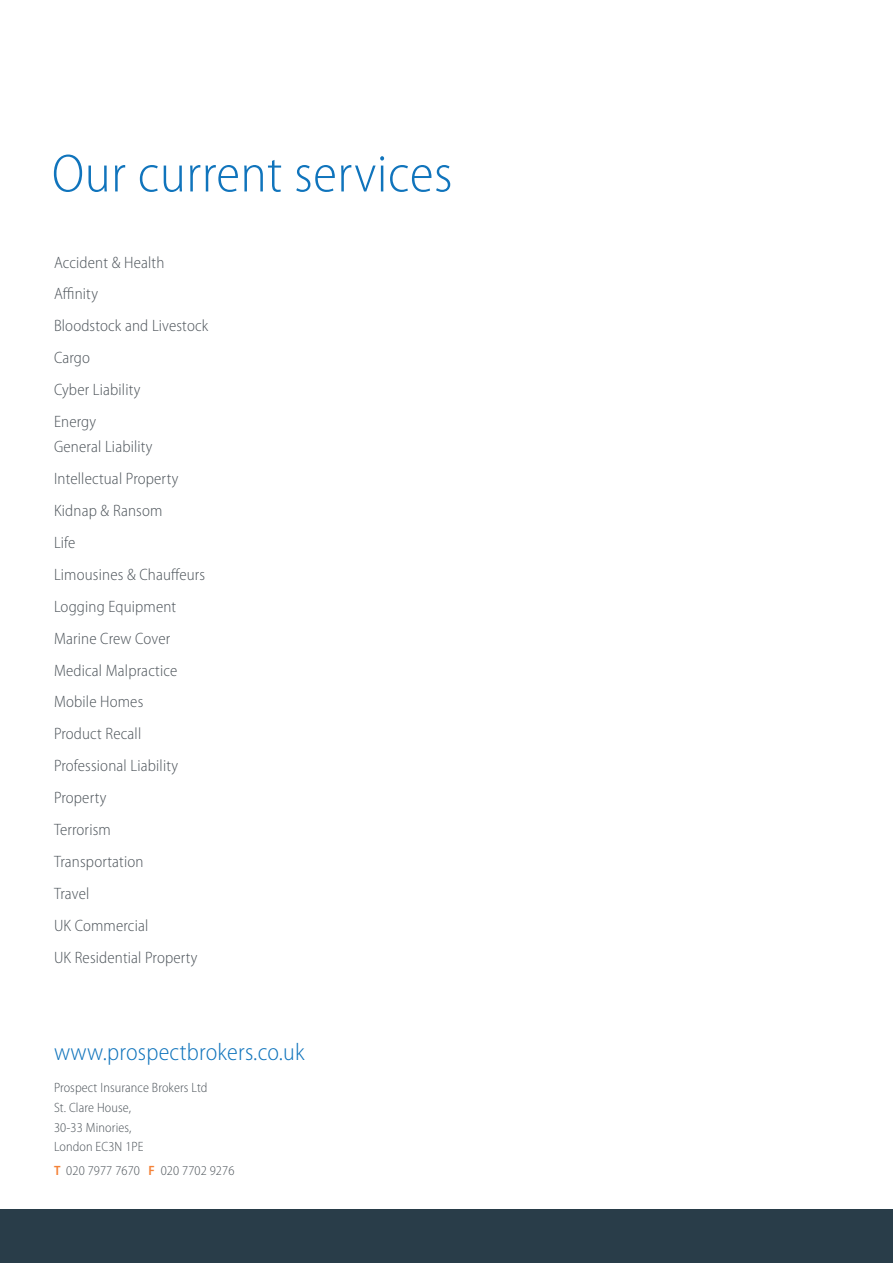
<style>
.page{position:relative;width:893px;height:1263px;background:#fff}
.page>*{position:absolute;margin:0;border:0;box-sizing:border-box;transform-origin:0 0}
.Subhead_A{font:300 semi-condensed 54px "Myriad Pro";letter-spacing:.01em;color:#1074bc}
.Subhead_A-2{font:300 semi-condensed 24.3px "Myriad Pro";letter-spacing:.01em;color:#1074bc}
.Subhead_A-3{font:300 semi-condensed 16.5px "Myriad Pro";letter-spacing:.01em;color:#4d545a}
.Subhead_A-4{font:300 semi-condensed 13.5px/19.5px "Myriad Pro";letter-spacing:.01em;color:#4d545a}
.s1{font-weight:600;color:#f48238}
</style>
<div class="page">
<div style="left:0;top:1209px;width:893px;height:54px;background:#293d49"></div>
<p class="Subhead_A" style="left:52px;top:141px;width:402px">Our current services</p>
<p class="Subhead_A-3" style="left:54px;top:252px;width:112px">Accident &amp; Health</p>
<p class="Subhead_A-3" style="left:54px;top:284px;width:45px">Affinity</p>
<p class="Subhead_A-3" style="left:54px;top:316px;width:156px">Bloodstock and Livestock</p>
<p class="Subhead_A-3" style="left:54px;top:348px;width:38px">Cargo</p>
<p class="Subhead_A-3" style="left:54px;top:380px;width:88px">Cyber Liability</p>
<p class="Subhead_A-3" style="left:54px;top:412px;width:44px">Energy</p>
<p class="Subhead_A-3" style="left:54px;top:437px;width:100px">General Liability</p>
<p class="Subhead_A-3" style="left:54px;top:469px;width:126px">Intellectual Property</p>
<p class="Subhead_A-3" style="left:54px;top:501px;width:110px">Kidnap &amp; Ransom</p>
<p class="Subhead_A-3" style="left:54px;top:533px;width:23px">Life</p>
<p class="Subhead_A-3" style="left:54px;top:565px;width:153px">Limousines &amp; Chauffeurs</p>
<p class="Subhead_A-3" style="left:54px;top:596px;width:124px">Logging Equipment</p>
<p class="Subhead_A-3" style="left:54px;top:628px;width:118px">Marine Crew Cover</p>
<p class="Subhead_A-3" style="left:54px;top:660px;width:125px">Medical Malpractice</p>
<p class="Subhead_A-3" style="left:54px;top:692px;width:91px">Mobile Homes</p>
<p class="Subhead_A-3" style="left:54px;top:724px;width:89px">Product Recall</p>
<p class="Subhead_A-3" style="left:54px;top:756px;width:126px">Professional Liability</p>
<p class="Subhead_A-3" style="left:54px;top:788px;width:54px">Property</p>
<p class="Subhead_A-3" style="left:54px;top:820px;width:58px">Terrorism</p>
<p class="Subhead_A-3" style="left:54px;top:851px;width:91px">Transportation</p>
<p class="Subhead_A-3" style="left:54px;top:883px;width:37px">Travel</p>
<p class="Subhead_A-3" style="left:54px;top:915px;width:96px">UK Commercial</p>
<p class="Subhead_A-3" style="left:54px;top:947px;width:145px">UK Residential Property</p>
<p class="Subhead_A-2" style="left:54px;top:1037px;width:252px">www.prospectbrokers.co.uk</p>
<p class="Subhead_A-4" style="left:54px;top:1078px;width:155px">Prospect Insurance Brokers Ltd</p>
<p class="Subhead_A-4" style="left:54px;top:1098px;width:91px">St. Clare House,<br>30-33 Minories,<br>London EC3N 1PE</p>
<p class="Subhead_A-4" style="left:54px;top:1160px;width:182px"><span class="s1">T</span> 020 7977 7670 <span class="s1">F</span> 020 7702 9276</p>
</div>
